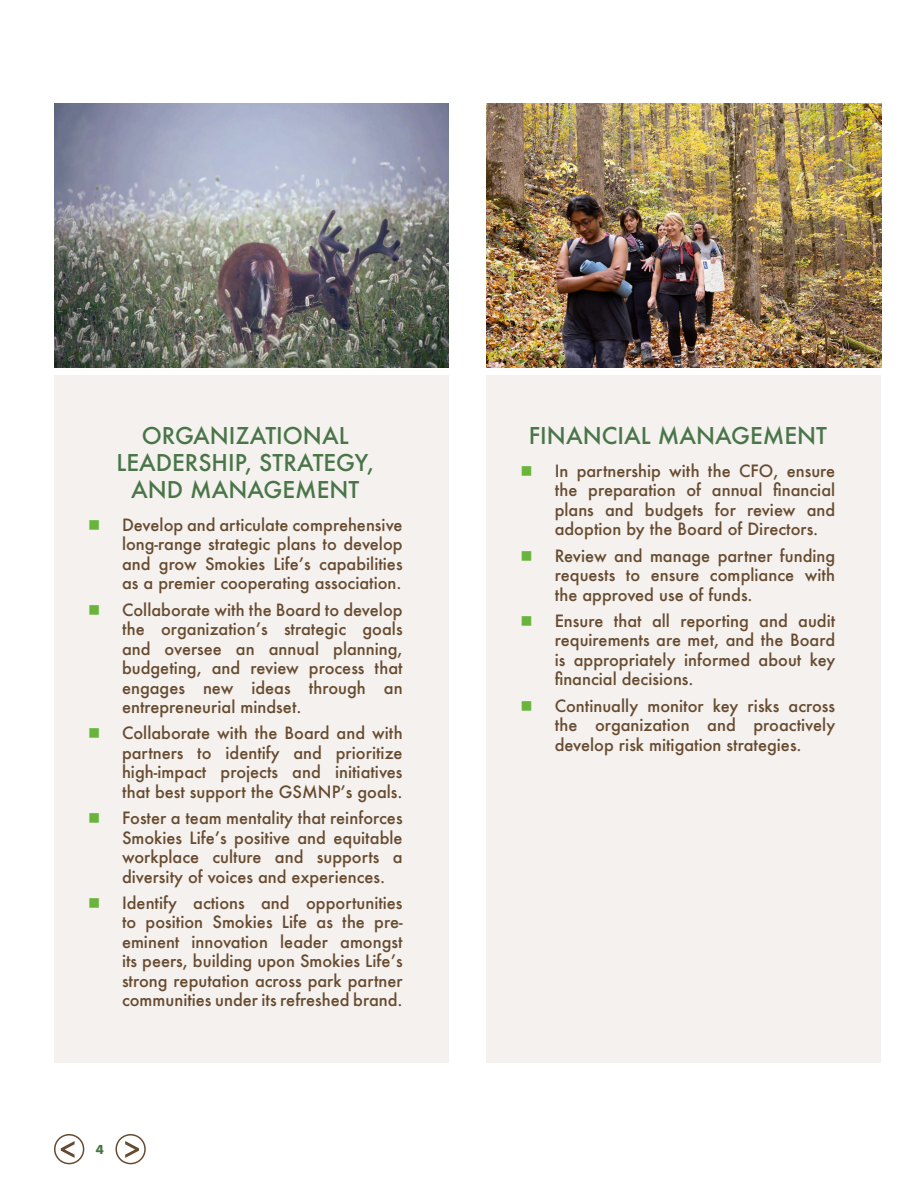
<style>
.page{position:relative;width:918px;height:1188px;background:#fff}
.page>*{position:absolute;margin:0;border:0;box-sizing:border-box;transform-origin:0 0}
.t1{font:500 22.5px/27px "Futura";color:#497548;text-align:center}
.t2{font:500 16.5px/19.5px "Futura";color:#674b30;text-align:justify}
.t3{font:700 12px "Futura";color:#497548}
</style>
<div class="page">
<div style="left:54px;top:1134px;width:30px;height:30px;border:2px solid #674b30;border-radius:50%"></div>
<svg style="left:60px;top:1141px;width:15px;height:18px"></svg>
<div style="left:115px;top:1134px;width:31px;height:30px;border:2px solid #674b30;border-radius:50%"></div>
<svg style="left:125px;top:1141px;width:15px;height:18px"></svg>
<img style="left:54px;top:104px;width:394px;height:263px">
<img style="left:487px;top:104px;width:394px;height:263px">
<div style="left:54px;top:376px;width:394px;height:687px;background:#f4f1ee"></div>
<div style="left:487px;top:376px;width:394px;height:687px;background:#f4f1ee"></div>
<h3 class="t1" style="left:117px;top:422px;width:259px">ORGANIZATIONAL<br>LEADERSHIP, STRATEGY,<br>AND MANAGEMENT</h3>
<p class="t2" style="left:122px;top:515px;width:282px">Develop and articulate comprehensive long-range strategic plans to develop and grow Smokies Life’s capabilities as a premier cooperating association.</p>
<p class="t2" style="left:122px;top:599px;width:282px">Collaborate with the Board to develop the organization’s strategic goals and oversee an annual planning, budgeting, and review process that engages new ideas through an entrepreneurial mindset.</p>
<p class="t2" style="left:122px;top:723px;width:282px">Collaborate with the Board and with partners to identify and prioritize high-impact projects and initiatives that best support the GSMNP’s goals.</p>
<p class="t2" style="left:122px;top:808px;width:282px">Foster a team mentality that reinforces Smokies Life’s positive and equitable workplace culture and supports a diversity of voices and experiences.</p>
<p class="t2" style="left:122px;top:893px;width:282px">Identify actions and opportunities to position Smokies Life as the pre&shy;eminent innovation leader amongst its peers, building upon Smokies Life’s strong reputation across park partner communities under its refreshed brand.</p>
<p class="t3" style="left:96px;top:1141px;width:10px">4</p>
<h3 class="t1" style="left:529px;top:422px;width:300px">FINANCIAL MANAGEMENT</h3>
<p class="t2" style="left:555px;top:461px;width:282px">In partnership with the CFO, ensure the preparation of annual financial plans and budgets for review and adoption by the Board of Directors.</p>
<p class="t2" style="left:555px;top:545px;width:282px">Review and manage partner funding requests to ensure compliance with the approved use of funds.</p>
<p class="t2" style="left:555px;top:611px;width:282px">Ensure that all reporting and audit requirements are met, and the Board is appropriately informed about key financial decisions.</p>
<p class="t2" style="left:555px;top:695px;width:282px">Continually monitor key risks across the organization and proactively develop risk mitigation strategies.</p>
</div>
